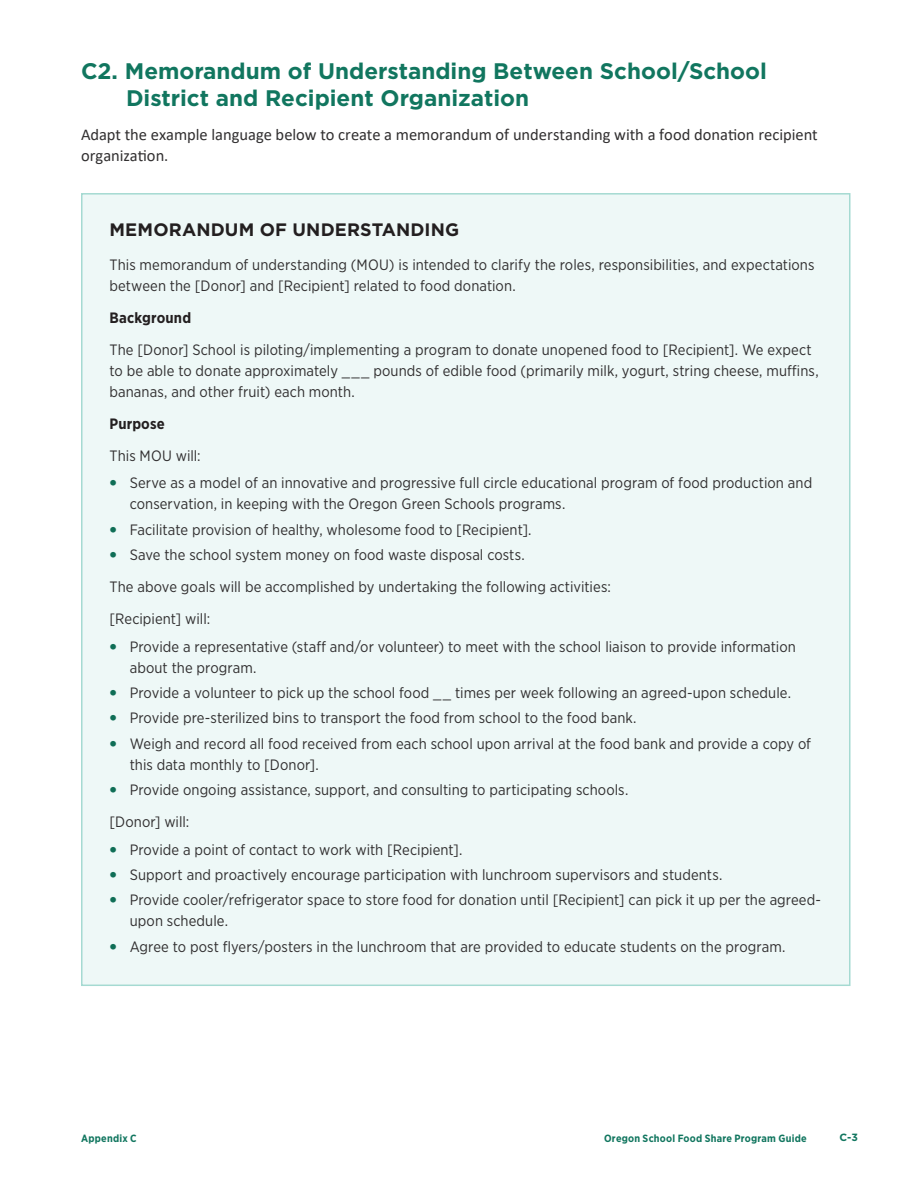
<style>
.page{position:relative;width:918px;height:1188px;background:#fff}
.page>*{position:absolute;margin:0;border:0;box-sizing:border-box;transform-origin:0 0}
._0_Heading_2{font:700 22.5px/27px "Gotham";color:#11765f}
._0_Heading_4{font:700 18px "Gotham";letter-spacing:.005em;color:#231f20}
.Body_1{font:16.5px/21px "Calibri";color:#312f30}
.Body_1-2{font:15px/21px "Gotham Narrow";letter-spacing:.005em;color:#312f30}
.Body_1-3{font:700 15px "Gotham Narrow";letter-spacing:.01em;color:#231f20}
.t1{font:700 10.5px "Gotham Narrow";letter-spacing:.025em;color:#11765f}
.t2{font:700 10.5px "Gotham";color:#11765f}
.s1{font-family:"Gotham";font-weight:900;color:#0f6e56}
</style>
<div class="page">
<div style="left:82px;top:194px;width:768px;height:791px;background:#eef8f7"></div>
<p class="_0_Heading_2" style="left:126px;top:57px;width:642px;text-indent:-45px">C2. Memorandum of Understanding Between School/School<br>District and Recipient Organization</p>
<p class="Body_1" style="left:81px;top:124px;width:738px">Adapt the example language below to create a memorandum of understanding with a food donation recipient organization.</p>
<p class="_0_Heading_4" style="left:110px;top:218px;width:351px">MEMORANDUM OF UNDERSTANDING</p>
<p class="Body_1-2" style="left:110px;top:254px;width:707px">This memorandum of understanding (MOU) is intended to clarify the roles, responsibilities, and expectations between the [Donor] and [Recipient] related to food donation.</p>
<p class="Body_1-3" style="left:110px;top:308px;width:83px">Background</p>
<p class="Body_1-2" style="left:110px;top:339px;width:711px">The [Donor] School is piloting/implementing a program to donate unopened food to [Recipient]. We expect to be able to donate approximately ___ pounds of edible food (primarily milk, yogurt, string cheese, muffins, bananas, and other fruit) each month.</p>
<p class="Body_1-3" style="left:110px;top:414px;width:57px">Purpose</p>
<p class="Body_1-2" style="left:110px;top:445px;width:93px">This MOU will:</p>
<p class="Body_1-2" style="left:130px;top:472px;width:684px;text-indent:-20px"><span class="s1">•</span> Serve as a model of an innovative and progressive full circle educational program of food production and conservation, in keeping with the Oregon Green Schools programs.</p>
<p class="Body_1-2" style="left:110px;top:519px;width:424px"><span class="s1">•</span> Facilitate provision of healthy, wholesome food to [Recipient].</p>
<p class="Body_1-2" style="left:110px;top:544px;width:417px"><span class="s1">•</span> Save the school system money on food waste disposal costs.</p>
<p class="Body_1-2" style="left:110px;top:576px;width:503px">The above goals will be accomplished by undertaking the following activities:</p>
<p class="Body_1-2" style="left:110px;top:608px;width:102px">[Recipient] will:</p>
<p class="Body_1-2" style="left:130px;top:636px;width:668px;text-indent:-20px"><span class="s1">•</span> Provide a representative (staff and/or volunteer) to meet with the school liaison to provide information about the program.</p>
<p class="Body_1-2" style="left:110px;top:682px;width:683px"><span class="s1">•</span> Provide a volunteer to pick up the school food __ times per week following an agreed-upon schedule.</p>
<p class="Body_1-2" style="left:110px;top:707px;width:529px"><span class="s1">•</span> Provide pre-sterilized bins to transport the food from school to the food bank.</p>
<p class="Body_1-2" style="left:130px;top:733px;width:683px;text-indent:-20px"><span class="s1">•</span> Weigh and record all food received from each school upon arrival at the food bank and provide a copy of this data monthly to [Donor].</p>
<p class="Body_1-2" style="left:110px;top:779px;width:520px"><span class="s1">•</span> Provide ongoing assistance, support, and consulting to participating schools.</p>
<p class="Body_1-2" style="left:110px;top:811px;width:81px">[Donor] will:</p>
<p class="Body_1-2" style="left:110px;top:839px;width:355px"><span class="s1">•</span> Provide a point of contact to work with [Recipient].</p>
<p class="Body_1-2" style="left:110px;top:864px;width:614px"><span class="s1">•</span> Support and proactively encourage participation with lunchroom supervisors and students.</p>
<p class="Body_1-2" style="left:130px;top:889px;width:693px;text-indent:-20px"><span class="s1">•</span> Provide cooler/refrigerator space to store food for donation until [Recipient] can pick it up per the agreed&shy;upon schedule.</p>
<p class="Body_1-2" style="left:110px;top:936px;width:678px"><span class="s1">•</span> Agree to post flyers/posters in the lunchroom that are provided to educate students on the program.</p>
<p class="t1" style="left:81px;top:1131px;width:57px">Appendix C</p>
<p class="t1" style="left:604px;top:1131px;width:204px">Oregon School Food Share Program Guide</p>
<p class="t2" style="left:840px;top:1130px;width:20px">C-3</p>
</div>
